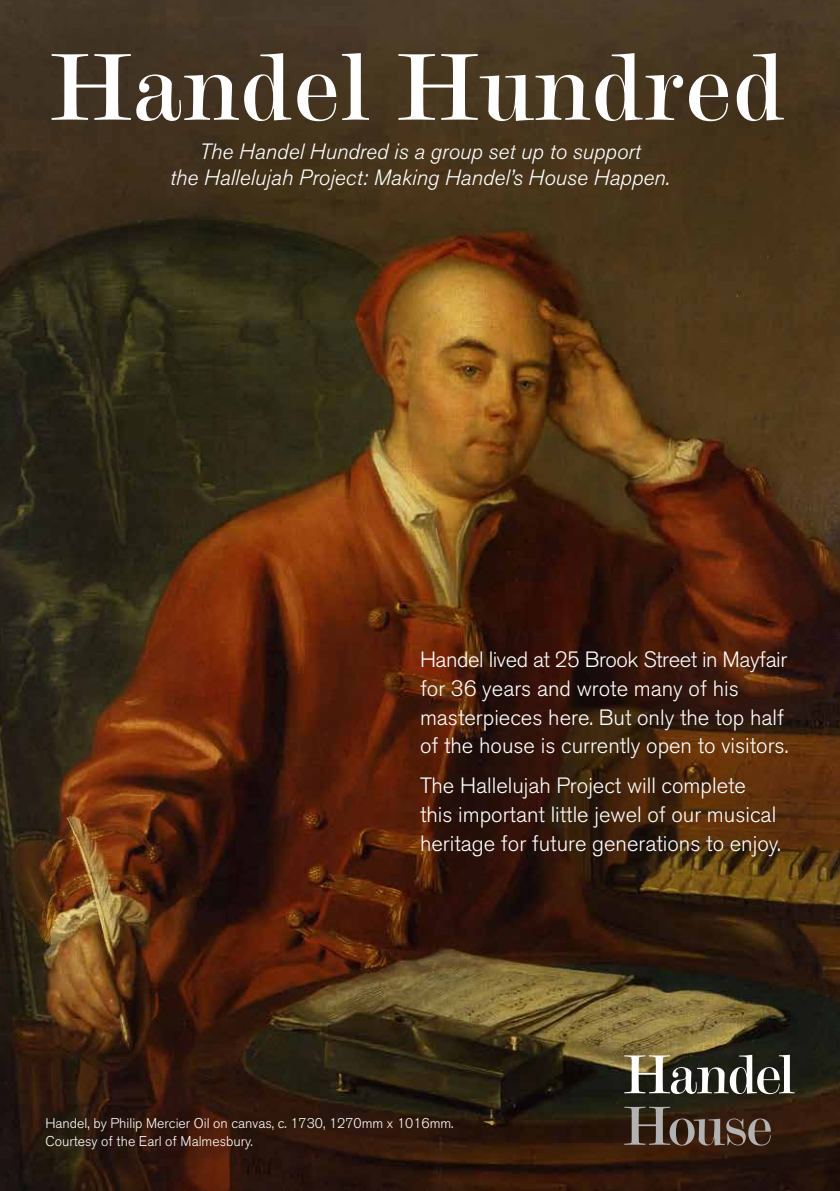
<style>
.page{position:relative;width:840px;height:1191px;background:#fff}
.page>*{position:absolute;margin:0;border:0;box-sizing:border-box;transform-origin:0 0}
.t1{font:98px "Modern 20 BT Roman B";color:#fff}
.t2{font:300 22px/28.8px "Akzidenz Grotesk BE";color:#fff}
.t3{font:italic 300 22px/26.4px "Akzidenz Grotesk BE";color:#fff;text-align:center}
.t4{font:300 14px/18px "Akzidenz Grotesk BE";color:#fff}
</style>
<div class="page">
<img style="left:0;top:0;width:839px;height:1191px">
<svg style="left:624px;top:1054px;width:170px;height:40px"></svg>
<svg style="left:624px;top:1106px;width:146px;height:39px;background:#56473c"></svg>
<h1 class="t1" style="left:50px;top:27px;width:737px">Handel Hundred</h1>
<p class="t3" style="left:170px;top:138px;width:501px">The Handel Hundred is a group set up to support<br>the Hallelujah Project: Making Handel’s House Happen.</p>
<p class="t2" style="left:420px;top:645px;width:369px">Handel lived at 25 Brook Street in Mayfair for 36 years and wrote many of his masterpieces here. But only the top half of the house is currently open to visitors.</p>
<p class="t2" style="left:420px;top:772px;width:362px">The Hallelujah Project will complete this important little jewel of our musical heritage for future generations to enjoy.</p>
<p class="t4" style="left:45px;top:1114px;width:409px">Handel, by Philip Mercier Oil on canvas, c. 1730, 1270mm x 1016mm.<br>Courtesy of the Earl of Malmesbury.</p>
</div>
